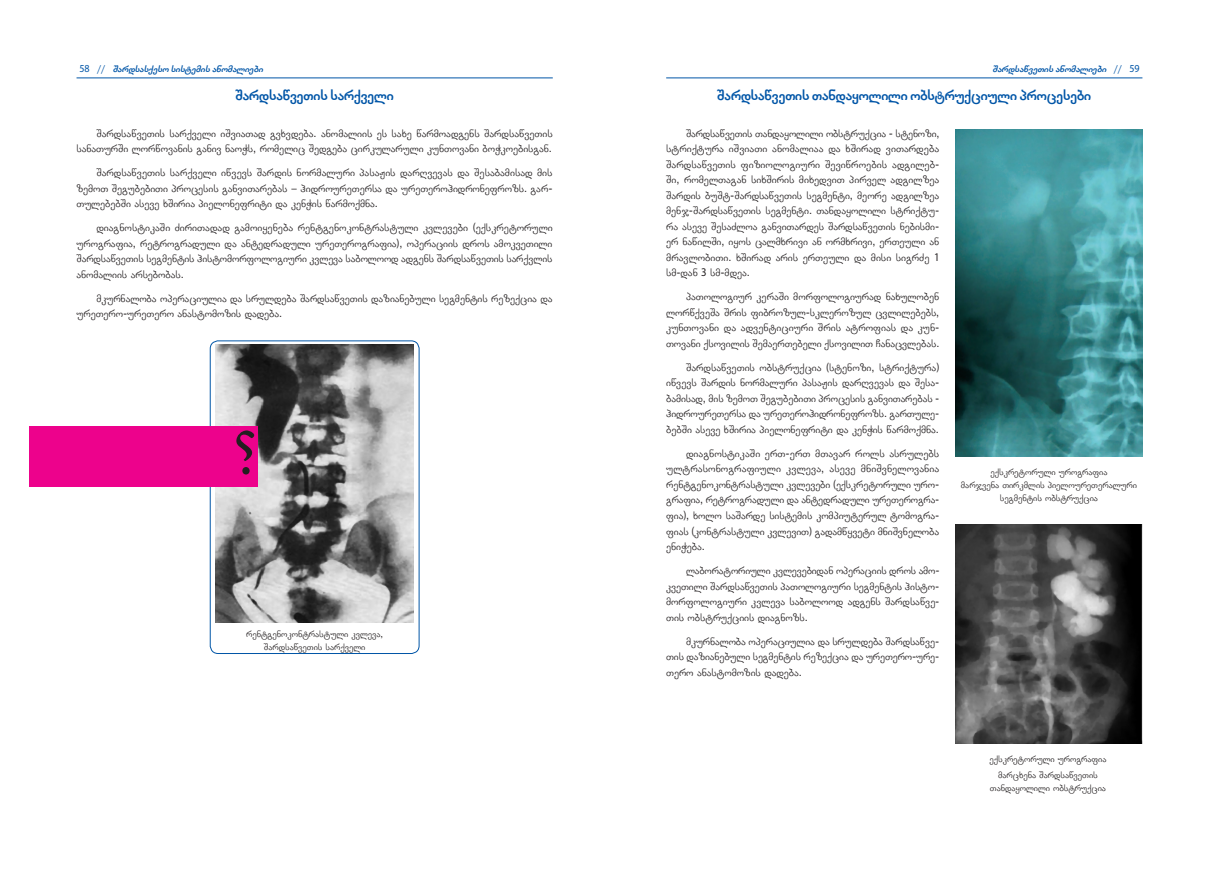
<style>
.page{position:relative;width:1219px;height:871px;background:#fff}
.page>*{position:absolute;margin:0;border:0;box-sizing:border-box;transform-origin:0 0}
.t1{font:700 15px "A Kolkhety N";letter-spacing:-.005em;color:#0155a7}
.t2{font:11px/15.5px "A Kolkhety N";letter-spacing:-.01em;color:#231f20;text-align:justify}
.t3{font:11px/15.5px "A Kolkhety N";letter-spacing:-.01em;color:#231f20;text-align:justify;scale:.96 1}
.t4{font:9.5px/13px "A Kolkhety N";letter-spacing:-.01em;color:#231f20;text-align:center}
.t5{font:italic 700 9.5px "A Kolkhety N";color:#0155a7}
.s1{font-weight:400;font-style:normal;font-size:10px}
</style>
<div class="page">
<hr style="left:77px;top:78px;width:476px;height:1px;background:#0155a7">
<hr style="left:666px;top:78px;width:476px;height:1px;background:#0155a7">
<img style="left:215px;top:344px;width:199px;height:278px">
<div style="left:210px;top:340px;width:209px;height:313px;border:1px solid #0155a7;border-radius:8px"></div>
<img style="left:956px;top:129px;width:186px;height:328px">
<img style="left:956px;top:524px;width:186px;height:219px">
<div style="left:30px;top:426px;width:228px;height:61px;background:#ed028c"></div>
<p class="t5" style="left:79px;top:64px;width:185px"><span class="s1">58 //</span> SARDSASQESO SISTEMIS ANOMALIEBI</p>
<p class="t5" style="left:992px;top:64px;width:149px">SARDSAWVETIS ANOMALIEBI <span class="s1">// 59</span></p>
<h1 class="t1" style="left:235px;top:88px;width:160px">SARDSAWVETIS SARQVELI</h1>
<h1 class="t1" style="left:717px;top:88px;width:375px">SARDSAWVETIS TANDAYOLILI OBSTRUQCIULI PROCESEBI</h1>
<p class="t2" style="left:77px;top:126px;width:478px;text-align:right">SARDSAWVETIS SARQVELI ISVIATAD GVXVDEBA. ANOMALIIS ES SAXE WARMOADGENS SARDSAWVETIS<br>SANATURSI LORWOVANIS GANIV NAOWS, ROMELIC SEDGEBA CIRKULARULI KUNTOVANI BOWKOEBISGAN.</p>
<p class="t2" style="left:77px;top:165px;width:478px;text-indent:20px">SARDSAWVETIS SARQVELI IWVEVS SARDIS NORMALURI PASAJIS DARRVEVAS DA SESABAMISAD MIS ZEMOT SEGUBEBITI PROCESIS GANVITAREBAS _ HIDROURETERSA DA URETEROHIDRONEFROZS. GAR-TULEBEBSI ASEVE XSIRIA PIELONEFRITI DA KENWIS WARMOQMNA.</p>
<p class="t2" style="left:77px;top:220px;width:478px;text-indent:20px">DIAGNOSTIKASI ZIRITADAD GAMOIYENEBA RENTGENOKONTRASTULI KVLEVEBI (EQSKRETORULI UROGRAFIA, RETROGRADULI DA ANTEDRADULI URETEROGRAFIA), OPERACIIS DROS AMOKVETILI SARDSAWVETIS SEGMENTIS HISTOMORFOLOGIURI KVLEVA SABOLOOD ADGENS SARDSAWVETIS SARQVLIS ANOMALIIS ARSEBOBAS.</p>
<p class="t2" style="left:77px;top:291px;width:477px;text-indent:20px">MKURNALOBA OPERACIULIA DA SRULDEBA SARDSAWVETIS DAZIANEBULI SEGMENTIS REZEQCIA DA<br>URETERO-URETERO ANASTOMOZIS DADEBA.</p>
<p class="t3" style="left:666px;top:126px;width:286px;text-indent:20px">SARDSAWVETIS TANDAYOLILI OBSTRUQCIA - STENOZI, STRIQTURA ISVIATI ANOMALIAA DA XSIRAD VITARDEBA SARDSAWVETIS FIZIOLOGIURI SEVIWROEBIS ADGILEB-SI, ROMELTAGAN SIXSIRIS MIXEDVIT PIRVEL ADGILZEA SARDIS BUST-SARDSAWVETIS SEGMENTI, MEORE ADGILZEA MENJ-SARDSAWVETIS SEGMENTI. TANDAYOLILI STRIQTU-RA ASEVE SESAZLOA GANVITARDES SARDSAWVETIS NEBISMI-ER NAWILSI, IYOS CALMXRIVI AN ORMXRIVI, ERTEULI AN MRAVLOBITI. XSIRAD ARIS ERTEULI DA MISI SIGRZE 1<br>SM-DAN 3 SM-MDEA.</p>
<p class="t2" style="left:666px;top:289px;width:275px;text-indent:20px">PATOLOGIUR KERASI MORFOLOGIURAD NAXULOBEN LORWQVESA SRIS FIBROZUL-SKLEROZUL CVLILEBEBS, KUNTOVANI DA ADVENTICIURI SRIS ATROFIAS DA KUN-TOVANI QSOVILIS SEMAERTEBELI QSOVILIT CANACVLEBAS.</p>
<p class="t2" style="left:666px;top:360px;width:275px;text-indent:20px">SARDSAWVETIS OBSTRUQCIA (STENOZI, STRIQTURA)<br>IWVEVS SARDIS NORMALURI PASAJIS DARRVEVAS DA SESA-BAMISAD, MIS ZEMOT SEGUBEBITI PROCESIS GANVITAREBAS - HIDROURETERSA DA URETEROHIDRONEFROZS. GARTULE-BEBSI ASEVE XSIRIA PIELONEFRITI DA KENWIS WARMOQMNA.</p>
<p class="t2" style="left:666px;top:446px;width:275px;text-align:left;text-indent:20px">DIAGNOSTIKASI ERT-ERT MTAVAR ROLS ASRULEBS ULTRASONOGRAFIULI KVLEVA, ASEVE MNISVNELOVANIA RENTGENOKONTRASTULI KVLEVEBI (EQSKRETORULI URO-GRAFIA, RETROGRADULI DA ANTEDRADULI URETEROGRA-FIA), XOLO SASARDE SISTEMIS KOMPIUTERUL TOMOGRA-FIAS (KONTRASTULI KVLEVIT) GADAMWYVETI MNISVNELOBA ENIWEBA.</p>
<p class="t3" style="left:666px;top:563px;width:286px;text-indent:20px">LABORATORIULI KVLEVEBIDAN OPERACIIS DROS AMO-KVETILI SARDSAWVETIS PATOLOGIURI SEGMENTIS HISTO-MORFOLOGIURI KVLEVA SABOLOOD ADGENS SARDSAWVE-TIS OBSTRUQCIIS DIAGNOZS.</p>
<p class="t2" style="left:666px;top:633px;width:275px;text-indent:20px">MKURNALOBA OPERACIULIA DA SRULDEBA SARDSAWVE-TIS DAZIANEBULI SEGMENTIS REZEQCIA DA URETERO-URE-TERO ANASTOMOZIS DADEBA.</p>
<p class="t4" style="left:961px;top:465px;width:178px">EQSKRETORULI UROGRAFIA<br>MARJVENA TIRKMLIS PIELOURETERALURI<br>SEGMENTIS OBSTRUQCIA</p>
<p class="t4" style="left:246px;top:628px;width:138px">RENTGENOKONTRASTULI KVLEVA,<br>SARDSAWVETIS SARQVELI</p>
<p class="t4" style="left:989px;top:751px;width:118px;line-height:15.8px">EQSKRETORULI UROGRAFIA<br>MARCXENA SARDSAWVETIS</p>
<p class="t4" style="left:990px;top:781px;width:118px">TANDAYOLILI OBSTRUQCIA</p>
</div>
